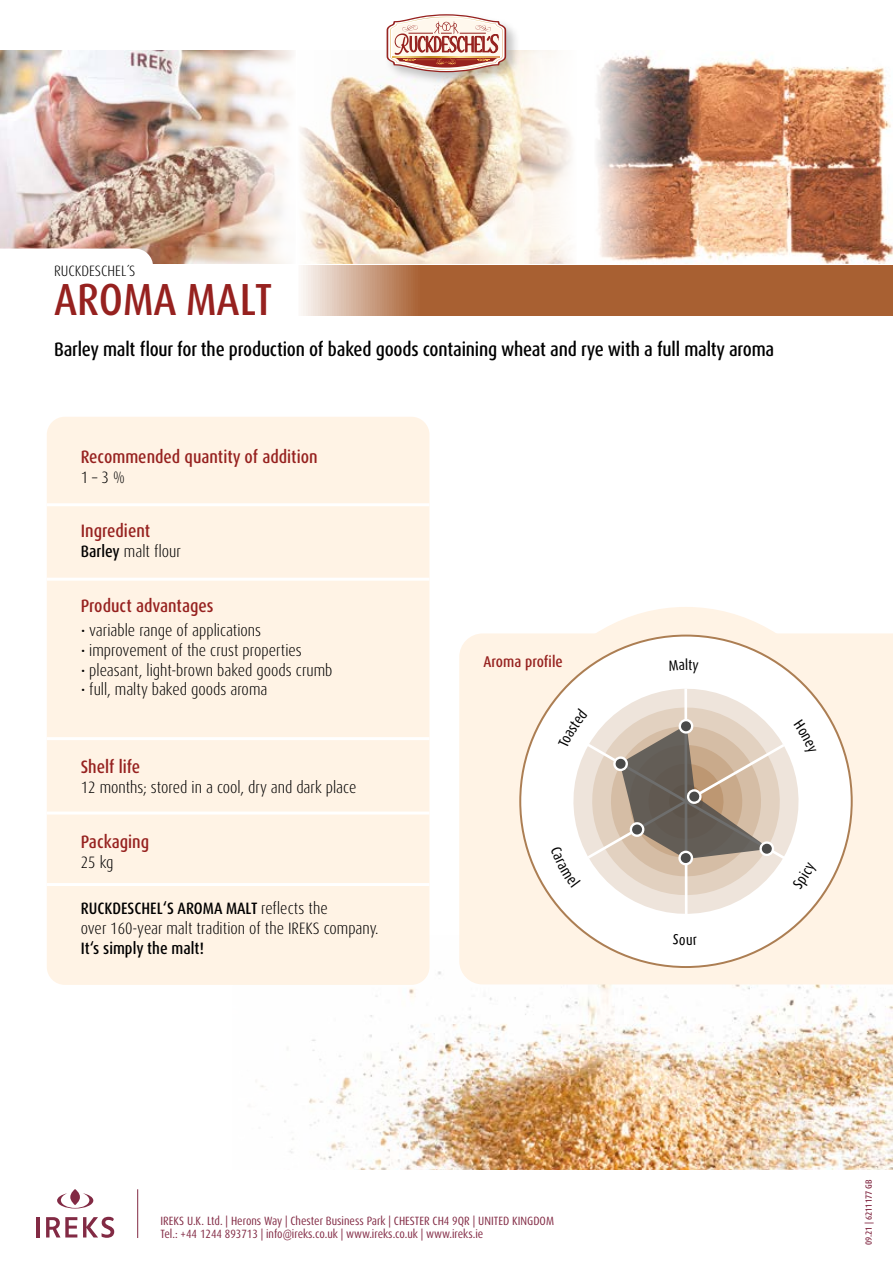
<style>
.page{position:relative;width:893px;height:1263px;background:#fff}
.page>*{position:absolute;margin:0;border:0;box-sizing:border-box;transform-origin:0 0}
.t1{font:500 condensed 45px "Dax Pro";color:#96211f}
.t2{font:500 condensed 19.5px "Dax Pro";letter-spacing:-.01em;color:#000}
.t3{font:500 condensed 18px "Dax Pro";color:#96211f}
.t4{font:300 condensed 16.5px/19.8px "Dax Pro";color:#000}
.t5{font:500 condensed 16.5px "Dax Pro";color:#000}
.t6{font:500 condensed 15.6px "Dax Pro";color:#96211f}
.t7{font:300 condensed 15px "Dax Pro";color:#000}
.t8{font:condensed 12px/13.5px "Dax Pro";color:#822a44}
.t9{font:500 condensed 9px "Dax Pro";color:#822a44}
.s1{font-weight:500}
</style>
<div class="page">
<img style="left:260px;top:935px;width:633px;height:235px">
<img style="left:659px;top:58px;width:234px;height:205px">
<div style="left:47px;top:417px;width:382px;height:568px;background:#fff3e5;border-radius:18px"></div>
<img style="left:0;top:51px;width:472px;height:212px">
<svg style="left:472px;top:50px;width:100px;height:214px"></svg>
<svg style="left:212px;top:50px;width:85px;height:214px"></svg>
<svg style="left:297px;top:51px;width:66px;height:213px"></svg>
<svg style="left:0;top:249px;width:153px;height:15px"></svg>
<svg style="left:301px;top:266px;width:592px;height:50px;background:#b06f45"></svg>
<div style="left:384px;top:11px;width:137px;height:76px;background:#000;opacity:.23"></div>
<svg style="left:386px;top:14px;width:121px;height:59px"></svg>
<svg style="left:393px;top:56px;width:107px;height:1px"></svg>
<div style="left:459px;top:633px;width:434px;height:351px;background:#fff3e5"></div>
<svg style="left:597px;top:55px;width:62px;height:206px;background:#c6aca1"></svg>
<hr style="left:47px;top:503px;width:382px;height:3px;background:#fff">
<hr style="left:47px;top:737px;width:382px;height:3px;background:#fff">
<hr style="left:47px;top:883px;width:382px;height:3px;background:#fff">
<hr style="left:47px;top:578px;width:382px;height:3px;background:#fff">
<hr style="left:47px;top:811px;width:382px;height:3px;background:#fff">
<hr style="left:137px;top:1189px;width:1px;height:49px;background:#822a44">
<hr style="left:36px;top:1217px;width:4px;height:20px;background:#822a44">
<svg style="left:46px;top:1217px;width:31px;height:20px"></svg>
<svg style="left:83px;top:1217px;width:31px;height:21px"></svg>
<svg style="left:57px;top:1189px;width:36px;height:19px"></svg>
<svg style="left:519px;top:635px;width:334px;height:333px;fill:#fff3e5"></svg>
<svg style="left:557px;top:917px;width:257px;height:13px"></svg>
<svg style="left:673px;top:934px;width:24px;height:11px"></svg>
<svg style="left:539px;top:607px;width:293px;height:310px"></svg>
<p class="t7" style="left:54px;top:261px;width:83px">RUCKDESCHEL´S</p>
<h1 class="t1" style="left:54px;top:271px;width:220px">AROMA MALT</h1>
<p class="t2" style="left:54px;top:336px;width:722px">Barley malt flour for the production of baked goods containing wheat and rye with a full malty aroma</p>
<p class="t3" style="left:81px;top:445px;width:238px">Recommended quantity of addition</p>
<p class="t4" style="left:81px;top:467px;width:46px">1 – 3 %</p>
<p class="t3" style="left:81px;top:519px;width:71px">Ingredient</p>
<p class="t4" style="left:81px;top:542px;width:102px"><span class="s1">Barley</span> malt flour</p>
<p class="t3" style="left:81px;top:594px;width:134px">Product advantages</p>
<p class="t4" style="left:81px;top:620px;width:182px">• variable range of applications</p>
<p class="t4" style="left:81px;top:640px;width:223px">• improvement of the crust properties</p>
<p class="t4" style="left:81px;top:660px;width:253px">• pleasant, light-brown baked goods crumb</p>
<p class="t4" style="left:81px;top:680px;width:188px">• full, malty baked goods aroma</p>
<p class="t3" style="left:81px;top:755px;width:61px">Shelf life</p>
<p class="t4" style="left:81px;top:778px;width:277px">12 months; stored in a cool, dry and dark place</p>
<p class="t3" style="left:81px;top:830px;width:70px">Packaging</p>
<p class="t4" style="left:81px;top:852px;width:34px">25 kg</p>
<p class="t4" style="left:81px;top:899px;width:299px"><span class="s1">RUCKDESCHEL‘S AROMA MALT</span> reflects the<br>over 160-year malt tradition of the IREKS company.</p>
<p class="t5" style="left:81px;top:938px;width:125px">It‘s simply the malt!</p>
<p class="t6" style="left:484px;top:652px;width:81px">Aroma profile</p>
<p class="t8" style="left:161px;top:1214px;width:395px">IREKS U.K. Ltd. | Herons Way | Chester Business Park | CHESTER CH4 9QR | UNITED KINGDOM<br>Tel.: +44 1244 893713 | info@ireks.co.uk | www.ireks.co.uk | www.ireks.ie</p>
<p class="t9" style="left:863px;top:1245px;width:67px;rotate:-90deg">09.21 | 6211177 GB</p>
</div>
